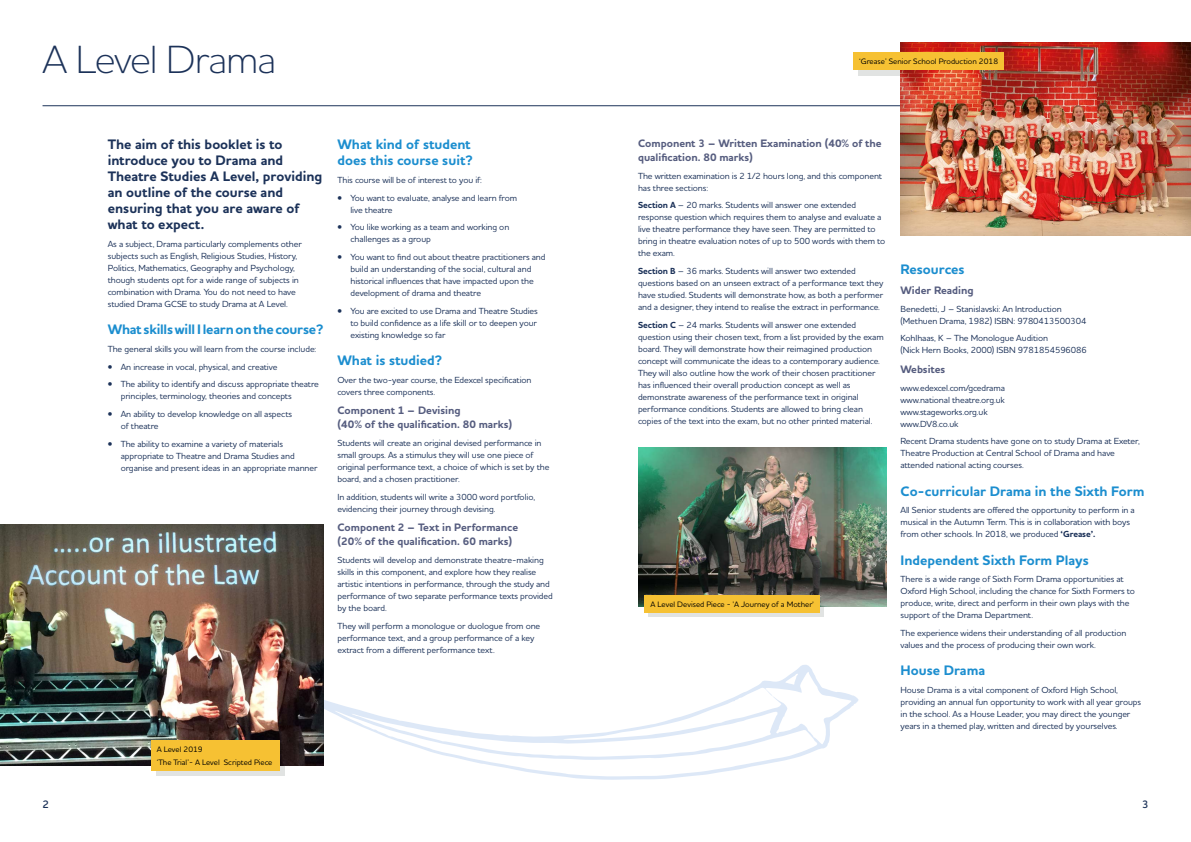
<style>
.page{position:relative;width:1191px;height:842px;background:#fff}
.page>*{position:absolute;margin:0;border:0;box-sizing:border-box;transform-origin:0 0}
.t1{font:300 40px "Houschka Pro";letter-spacing:-.03em;color:#1c3259}
.t2{font:700 14px/16px "Houschka Pro";color:#1c8ecf}
.t3{font:700 14px/16px "Houschka Pro";color:#1c3259}
.t4{font:700 11px/14px "Houschka Pro";color:#565d7f}
.t5{font:600 11px "Houschka Pro";color:#1c3259}
.t6{font:500 9px/12px "Houschka Pro";letter-spacing:-.01em;color:#1c3259}
.t7{font:500 8px/13.3px "Houschka Pro";color:#000}
.s1{font-weight:700}
</style>
<div class="page">
<div style="left:648px;top:599px;width:175px;height:18px;background:#e1e3e2"></div>
<svg style="left:288px;top:665px;width:570px;height:115px"></svg>
<div style="left:156px;top:746px;width:129px;height:30px;background:#e1e3e2"></div>
<hr style="left:43px;top:105px;width:1148px;height:1px;background:#1c3259">
<img style="left:0;top:524px;width:323px;height:241px">
<div style="left:151px;top:740px;width:129px;height:31px;background:#f6c133"></div>
<div style="left:858px;top:58px;width:211px;height:18px;background:#e1e3e2"></div>
<img style="left:899px;top:42px;width:292px;height:194px">
<div style="left:853px;top:52px;width:150px;height:18px;background:#f6c133"></div>
<img style="left:638px;top:448px;width:248px;height:158px">
<div style="left:643px;top:596px;width:176px;height:17px;background:#f6c133"></div>
<h1 class="t1" style="left:43px;top:36px;width:235px">A Level Drama</h1>
<h2 class="t3" style="left:108px;top:137px;width:216px">The aim of this booklet is to introduce you to Drama and<br>Theatre Studies A Level, providing an outline of the course and ensuring that you are aware of what to expect.</h2>
<p class="t6" style="left:108px;top:238px;width:196px">As a subject, Drama particularly complements other subjects such as English, Religious Studies, History, Politics, Mathematics, Geography and Psychology, though students opt for a wide range of subjects in combination with Drama. You do not need to have studied Drama GCSE to study Drama at A Level.</p>
<h2 class="t2" style="left:108px;top:322px;width:217px">What skills will I learn on the course?</h2>
<p class="t6" style="left:108px;top:343px;width:210px">The general skills you will learn from the course include:</p>
<p class="t6" style="left:108px;top:361px;width:171px">• An increase in vocal, physical, and creative</p>
<p class="t6" style="left:121px;top:379px;width:200px;text-indent:-13px">• The ability to identify and discuss appropriate theatre principles, terminology, theories and concepts</p>
<p class="t6" style="left:121px;top:408px;width:173px;text-indent:-13px">• An ability to develop knowledge on all aspects of theatre</p>
<p class="t6" style="left:121px;top:438px;width:198px;text-indent:-13px">• The ability to examine a variety of materials appropriate to Theatre and Drama Studies and organise and present ideas in an appropriate manner</p>
<h2 class="t2" style="left:337px;top:137px;width:137px">What kind of student does this course suit?</h2>
<p class="t6" style="left:337px;top:174px;width:146px">This course will be of interest to you if:</p>
<p class="t6" style="left:350px;top:192px;width:168px;text-indent:-13px">• You want to evaluate, analyse and learn from live theatre</p>
<p class="t6" style="left:350px;top:222px;width:160px;text-indent:-13px">• You like working as a team and working on challenges as a group</p>
<p class="t6" style="left:350px;top:251px;width:197px;text-indent:-13px">• You want to find out about theatre practitioners and build an understanding of the social, cultural and historical influences that have impacted upon the development of drama and theatre</p>
<p class="t6" style="left:350px;top:305px;width:189px;text-align:justify;text-indent:-13px">• You are excited to use Drama and Theatre Studies to build confidence as a life skill or to deepen your existing knowledge so far</p>
<h2 class="t2" style="left:337px;top:353px;width:106px">What is studied?</h2>
<p class="t6" style="left:337px;top:374px;width:196px">Over the two-year course, the Edexcel specification covers three components.</p>
<p class="t4" style="left:337px;top:404px;width:176px">Component 1 – Devising<br>(40% of the qualification. 80 marks)</p>
<p class="t6" style="left:337px;top:437px;width:213px">Students will create an original devised performance in small groups. As a stimulus they will use one piece of original performance text, a choice of which is set by the board, and a chosen practitioner.</p>
<p class="t6" style="left:337px;top:491px;width:199px">In addition, students will write a 3000 word portfolio, evidencing their journey through devising.</p>
<p class="t4" style="left:337px;top:521px;width:182px">Component 2 – Text in Performance (20% of the qualification. 60 marks)</p>
<p class="t6" style="left:337px;top:554px;width:217px">Students will develop and demonstrate theatre-making skills in this component, and explore how they realise artistic intentions in performance, through the study and performance of two separate performance texts provided by the board.</p>
<p class="t6" style="left:337px;top:620px;width:204px">They will perform a monologue or duologue from one performance text, and a group performance of a key extract from a different performance text.</p>
<p class="t7" style="left:157px;top:743px;width:117px">A Level 2019<br>‘The Trial’- A Level Scripted Piece</p>
<p class="t7" style="left:859px;top:55px;width:141px">‘Grease’ Senior School Production 2018</p>
<p class="t4" style="left:638px;top:137px;width:245px">Component 3 – Written Examination (40% of the qualification. 80 marks)</p>
<p class="t6" style="left:638px;top:170px;width:245px">The written examination is 2 1/2 hours long, and this component has three sections:</p>
<p class="t6" style="left:638px;top:200px;width:249px"><span class="s1">Section A</span> – 20 marks. Students will answer one extended response question which requires them to analyse and evaluate a live theatre performance they have seen. They are permitted to bring in theatre evaluation notes of up to 500 words with them to the exam.</p>
<p class="t6" style="left:638px;top:265px;width:247px"><span class="s1">Section B</span> – 36 marks. Students will answer two extended questions based on an unseen extract of a performance text they have studied. Students will demonstrate how, as both a performer and a designer, they intend to realise the extract in performance.</p>
<p class="t6" style="left:638px;top:319px;width:247px"><span class="s1">Section C</span> – 24 marks. Students will answer one extended question using their chosen text, from a list provided by the exam board. They will demonstrate how their reimagined production concept will communicate the ideas to a contemporary audience.<br>They will also outline how the work of their chosen practitioner has influenced their overall production concept as well as demonstrate awareness of the performance text in original performance conditions. Students are allowed to bring clean copies of the text into the exam, but no other printed material.</p>
<p class="t7" style="left:650px;top:598px;width:165px">A Level Devised Piece - 'A Journey of a Mother'</p>
<h2 class="t2" style="left:900px;top:262px;width:65px">Resources</h2>
<p class="t4" style="left:900px;top:284px;width:75px">Wider Reading</p>
<p class="t6" style="left:900px;top:303px;width:187px">Benedetti, J – Stanislavski: An Introduction (Methuen Drama, 1982) ISBN: 9780413500304</p>
<p class="t6" style="left:900px;top:333px;width:188px">Kohlhaas, K – The Monologue Audition<br>(Nick Hern Books, 2000) ISBN 9781854596086</p>
<p class="t4" style="left:900px;top:363px;width:46px">Websites</p>
<p class="t6" style="left:900px;top:382px;width:106px">www.edexcel.com/gcedrama www.national theatre.org.uk www.stageworks.org.uk www.DV8.co.uk</p>
<p class="t6" style="left:900px;top:436px;width:241px">Recent Drama students have gone on to study Drama at Exeter,<br>Theatre Production at Central School of Drama and have attended national acting courses.</p>
<h2 class="t2" style="left:900px;top:484px;width:245px">Co-curricular Drama in the Sixth Form</h2>
<p class="t6" style="left:900px;top:505px;width:236px">All Senior students are offered the opportunity to perform in a musical in the Autumn Term. This is in collaboration with boys from other schools. In 2018, we produced <span class="s1">‘Grease’.</span></p>
<h2 class="t2" style="left:900px;top:553px;width:190px">Independent Sixth Form Plays</h2>
<p class="t6" style="left:900px;top:574px;width:236px">There is a wide range of Sixth Form Drama opportunities at Oxford High School, including the chance for Sixth Formers to produce, write, direct and perform in their own plays with the support of the Drama Department.</p>
<p class="t6" style="left:900px;top:627px;width:227px">The experience widens their understanding of all production values and the process of producing their own work.</p>
<h2 class="t2" style="left:900px;top:663px;width:86px">House Drama</h2>
<p class="t6" style="left:900px;top:684px;width:242px">House Drama is a vital component of Oxford High School, providing an annual fun opportunity to work with all year groups in the school. As a House Leader, you may direct the younger years in a themed play, written and directed by yourselves.</p>
<p class="t5" style="left:43px;top:798px;width:8px">2</p>
<p class="t5" style="left:1142px;top:798px;width:8px">3</p>
</div>
